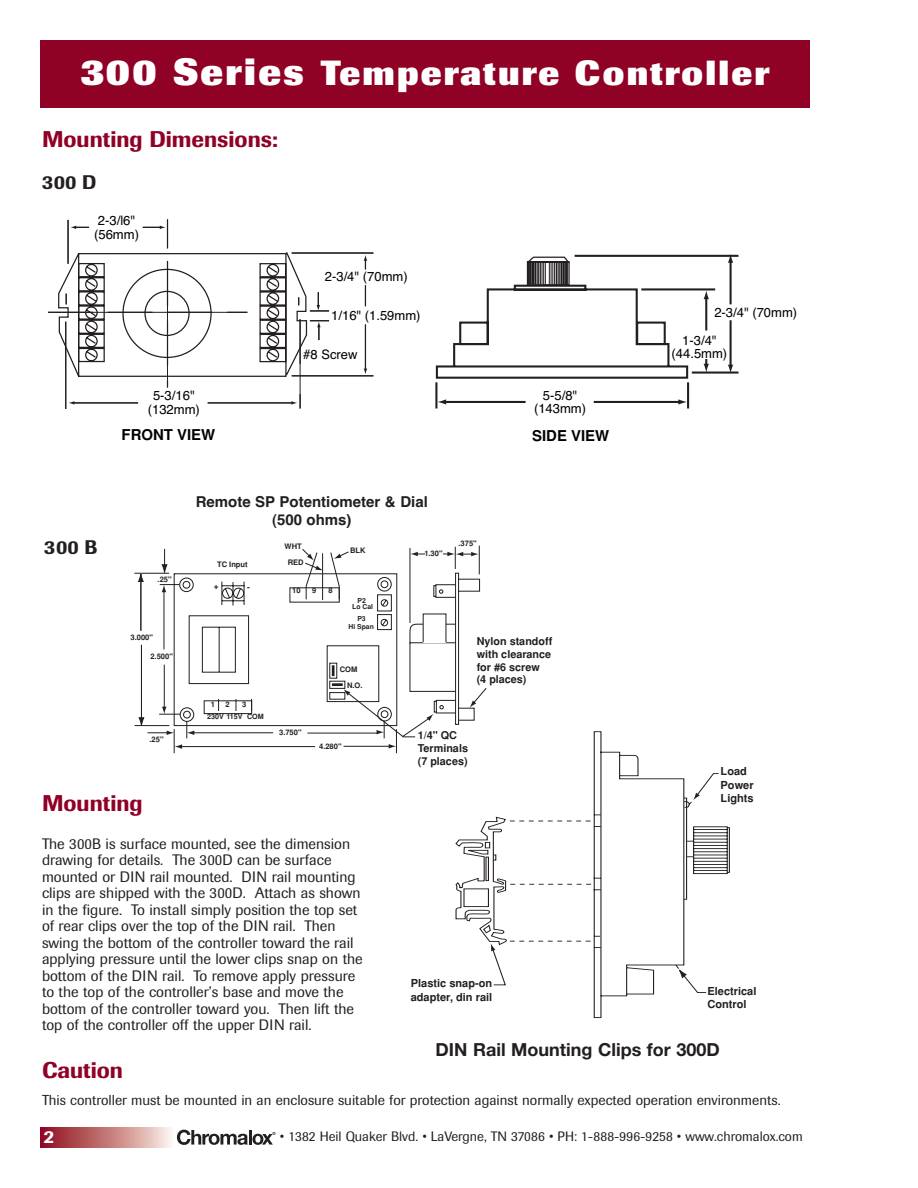
<style>
.page{position:relative;width:918px;height:1188px;background:#fff}
.page>*{position:absolute;margin:0;border:0;box-sizing:border-box;transform-origin:0 0}
.t1{font:800 34.5px "Imago";letter-spacing:.065em;color:#fff}
.t2{font:500 22.5px "Imago";color:#900126}
.t3{font:500 19.5px "Imago";letter-spacing:.01em;color:#231f20}
.t4{font:700 18px "Helvetica Neue";color:#231f20}
.t5{font:500 18px "Imago";color:#fff}
.t6{font:15px/16.5px "Imago";color:#231f20}
.t7{font:700 15px/18px "Helvetica";color:#231f20;text-align:center}
.t8{font:700 15px "Helvetica";color:#000}
.t9{font:14.25px "Imago";color:#231f20}
.t10{font:13.5px "Imago";color:#231f20}
.t11{font:13.05px/13px "Helvetica";color:#000;text-align:center}
.t12{font:700 11.7px/14.1px "Helvetica";color:#231f20;text-align:center}
.t13{font:700 10.95px/13.2px "Helvetica";color:#231f20}
.t14{font:700 10.8px/12.9px "Helvetica";color:#231f20}
.t15{font:700 7.5px/16.2px "Helvetica";color:#231f20}
.t16{font:700 7.2px "Helvetica";color:#231f20}
.t17{font:700 6.75px "Helvetica";color:#231f20}
.s1{font-size:37.5px}
.s2{font-size:21px}
</style>
<div class="page">
<svg style="left:74px;top:252px;width:300px;height:125px"></svg>
<svg style="left:435px;top:254px;width:304px;height:125px"></svg>
<hr style="left:435px;top:382px;width:2px;height:26px;background:#231f20">
<hr style="left:687px;top:382px;width:2px;height:26px;background:#231f20">
<hr style="left:444px;top:401px;width:82px;height:2px;background:#231f20">
<hr style="left:594px;top:401px;width:86px;height:2px;background:#231f20">
<svg style="left:678px;top:399px;width:9px;height:6px"></svg>
<svg style="left:437px;top:399px;width:9px;height:6px"></svg>
<hr style="left:65px;top:322px;width:1px;height:87px;background:#231f20">
<hr style="left:292px;top:252px;width:81px;height:2px;background:#231f20">
<hr style="left:292px;top:375px;width:81px;height:1px;background:#231f20">
<hr style="left:67px;top:220px;width:2px;height:44px;background:#231f20">
<svg style="left:143px;top:219px;width:25px;height:29px"></svg>
<svg style="left:70px;top:226px;width:19px;height:3px"></svg>
<hr style="left:73px;top:402px;width:65px;height:2px;background:#231f20">
<hr style="left:208px;top:402px;width:85px;height:2px;background:#231f20">
<svg style="left:291px;top:319px;width:10px;height:89px"></svg>
<svg style="left:68px;top:401px;width:6px;height:4px"></svg>
<svg style="left:48px;top:261px;width:199px;height:126px"></svg>
<svg style="left:310px;top:292px;width:19px;height:20px"></svg>
<svg style="left:310px;top:320px;width:19px;height:20px"></svg>
<svg style="left:365px;top:285px;width:1px;height:21px"></svg>
<hr style="left:365px;top:324px;width:1px;height:46px;background:#231f20">
<svg style="left:364px;top:369px;width:3px;height:5px"></svg>
<svg style="left:364px;top:255px;width:3px;height:14px"></svg>
<svg style="left:40px;top:1127px;width:236px;height:21px"></svg>
<div style="left:40px;top:40px;width:770px;height:68px;background:#900126"></div>
<svg style="left:493px;top:731px;width:214px;height:287px"></svg>
<svg style="left:678px;top:773px;width:41px;height:205px"></svg>
<svg style="left:455px;top:797px;width:275px;height:173px"></svg>
<svg style="left:134px;top:547px;width:347px;height:206px"></svg>
<h1 class="t1" style="left:81px;top:61px;width:690px"><span class="s1">300 Series</span> Temperature Controller</h1>
<h2 class="t2" style="left:42px;top:131px;width:237px">Mounting Dimensions<span class="s2">:</span></h2>
<h3 class="t3" style="left:42px;top:175px;width:56px">300 D</h3>
<p class="t11" style="left:94px;top:216px;width:46px;text-align:left">2-3/l6" (56mm)</p>
<p class="t11" style="left:148px;top:391px;width:54px">5-3/16" (132mm)</p>
<p class="t11" style="left:325px;top:271px;width:84px">2-3/4" (70mm)</p>
<p class="t11" style="left:331px;top:310px;width:91px">1/16" (1.59mm)</p>
<p class="t11" style="left:303px;top:350px;width:56px">#8 Screw</p>
<p class="t11" style="left:534px;top:390px;width:54px">5-5/8" (143mm)</p>
<p class="t8" style="left:122px;top:430px;width:95px">FRONT VIEW</p>
<p class="t8" style="left:532px;top:430px;width:79px">SIDE VIEW</p>
<h3 class="t3" style="left:44px;top:540px;width:55px">300 B</h3>
<p class="t15" style="left:158px;top:572px;width:16px">.25"</p>
<p class="t15" style="left:131px;top:630px;width:24px">3.000"</p>
<p class="t15" style="left:150px;top:649px;width:24px">2.500"</p>
<p class="t7" style="left:196px;top:494px;width:234px">Remote SP Potentiometer &amp; Dial (500 ohms)</p>
<p class="t12" style="left:238px;top:502px;width:84px">Remote SP Pct (500 ohms)</p>
<p class="t15" style="left:217px;top:557px;width:32px">TC Input</p>
<p class="t15" style="left:225px;top:697px;width:6px">2</p>
<p class="t15" style="left:242px;top:697px;width:6px">3</p>
<p class="t16" style="left:207px;top:714px;width:58px">230V 115V COM</p>
<p class="t15" style="left:285px;top:539px;width:21px;line-height:15.8px;text-align:center">WHT<br>RED</p>
<p class="t15" style="left:350px;top:543px;width:17px">BLK</p>
<p class="t15" style="left:424px;top:546px;width:20px">1.30"</p>
<p class="t15" style="left:292px;top:583px;width:10px">10</p>
<p class="t15" style="left:312px;top:583px;width:6px">9</p>
<p class="t15" style="left:329px;top:583px;width:6px">8</p>
<p class="t17" style="left:358px;top:598px;width:10px">P2</p>
<p class="t17" style="left:357px;top:616px;width:10px">P3</p>
<p class="t17" style="left:352px;top:604px;width:22px">Lo Cal</p>
<p class="t17" style="left:349px;top:624px;width:27px">Hi Span</p>
<p class="t15" style="left:347px;top:662px;width:17px;text-indent:-7px">COM<br>N.O.</p>
<p class="t15" style="left:459px;top:536px;width:20px">.375"</p>
<p class="t14" style="left:477px;top:635px;width:77px">Nylon standoff with clearance for #6 screw<br>(4 places)</p>
<p class="t11" style="left:714px;top:308px;width:84px">2-3/4" (70mm)</p>
<p class="t11" style="left:672px;top:335px;width:57px">1-3/4" (44.5mm)</p>
<p class="t15" style="left:279px;top:725px;width:24px">3.750"</p>
<p class="t14" style="left:418px;top:729px;width:52px">1/4" QC<br>Terminals (7 places)</p>
<p class="t15" style="left:150px;top:732px;width:16px">.25"</p>
<p class="t15" style="left:319px;top:739px;width:24px">4.280"</p>
<p class="t13" style="left:721px;top:766px;width:35px">Load<br>Power<br>Lights</p>
<h2 class="t2" style="left:42px;top:796px;width:102px">Mounting</h2>
<p class="t6" style="left:42px;top:837px;width:322px">The 300B is surface mounted, see the dimension drawing for details. The 300D can be surface mounted or DIN rail mounted. DIN rail mounting clips are shipped with the 300D. Attach as shown in the figure. To install simply position the top set of rear clips over the top of the DIN rail. Then swing the bottom of the controller toward the rail applying pressure until the lower clips snap on the bottom of the DIN rail. To remove apply pressure to the top of the controller’s base and move the bottom of the controller toward you. Then lift the top of the controller off the upper DIN rail.</p>
<h2 class="t2" style="left:42px;top:1062px;width:83px">Caution</h2>
<p class="t9" style="left:42px;top:1095px;width:740px">This controller must be mounted in an enclosure suitable for protection against normally expected operation environments.</p>
<p class="t13" style="left:411px;top:978px;width:83px">Plastic snap-on adapter, din rail</p>
<p class="t13" style="left:707px;top:985px;width:51px">Electrical<br>Control</p>
<p class="t4" style="left:436px;top:1043px;width:286px">DIN Rail Mounting Clips for 300D</p>
<p class="t5" style="left:44px;top:1130px;width:12px">2</p>
<p class="t10" style="left:280px;top:1132px;width:524px">• 1382 Heil Quaker Blvd. • LaVergne, TN 37086 • PH: 1-888-996-9258 • www.chromalox.com</p>
</div>
